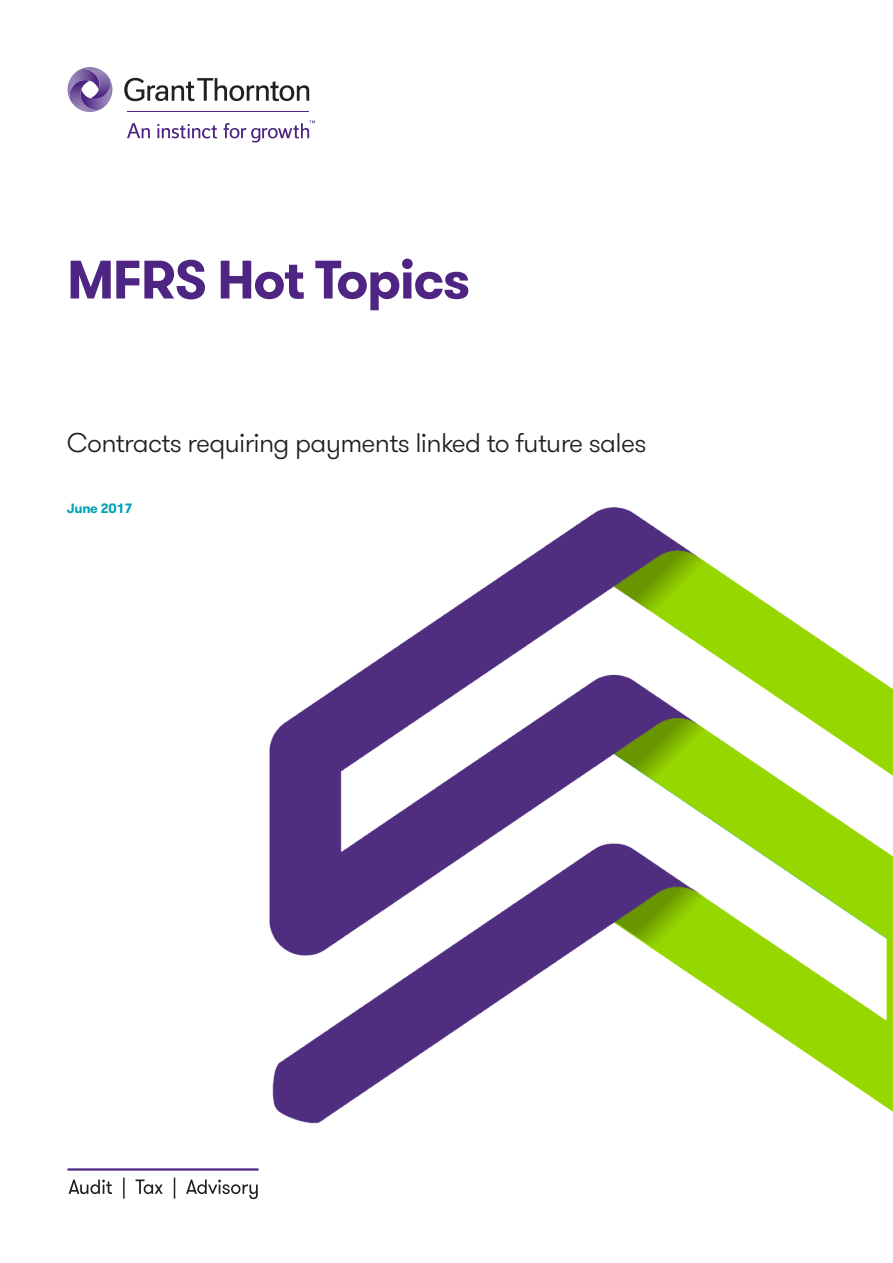
<style>
.page{position:relative;width:893px;height:1263px;background:#fff}
.page>*{position:absolute;margin:0;border:0;box-sizing:border-box;transform-origin:0 0}
.A_Title_text{font:700 54px "GT Walsheim Pro";letter-spacing:-.03em;color:#4e2582}
.B_Cover_sub_heading{font:300 27px "GT Walsheim Pro";letter-spacing:-.025em;color:#231f20}
.BB_Cover_Date{font:700 13.5px "GT Walsheim Pro";letter-spacing:-.025em;color:#00a5b6}
</style>
<div class="page">
<img style="left:226px;top:507px;width:667px;height:693px">
<svg style="left:124px;top:78px;width:185px;height:23px"></svg>
<svg style="left:127px;top:123px;width:23px;height:15px"></svg>
<svg style="left:157px;top:124px;width:60px;height:14px"></svg>
<svg style="left:224px;top:120px;width:91px;height:22px"></svg>
<hr style="left:128px;top:112px;width:181px;height:1px;background:#4e2582">
<svg style="left:67px;top:67px;width:46px;height:45px"></svg>
<svg style="left:69px;top:1177px;width:189px;height:22px"></svg>
<hr style="left:68px;top:1168px;width:190px;height:2px;background:#4e2582">
<p class="A_Title_text" style="left:67px;top:244px;width:405px">MFRS Hot Topics</p>
<p class="B_Cover_sub_heading" style="left:67px;top:426px;width:581px">Contracts requiring payments linked to future sales</p>
<p class="BB_Cover_Date" style="left:67px;top:500px;width:67px">June 2017</p>
</div>
